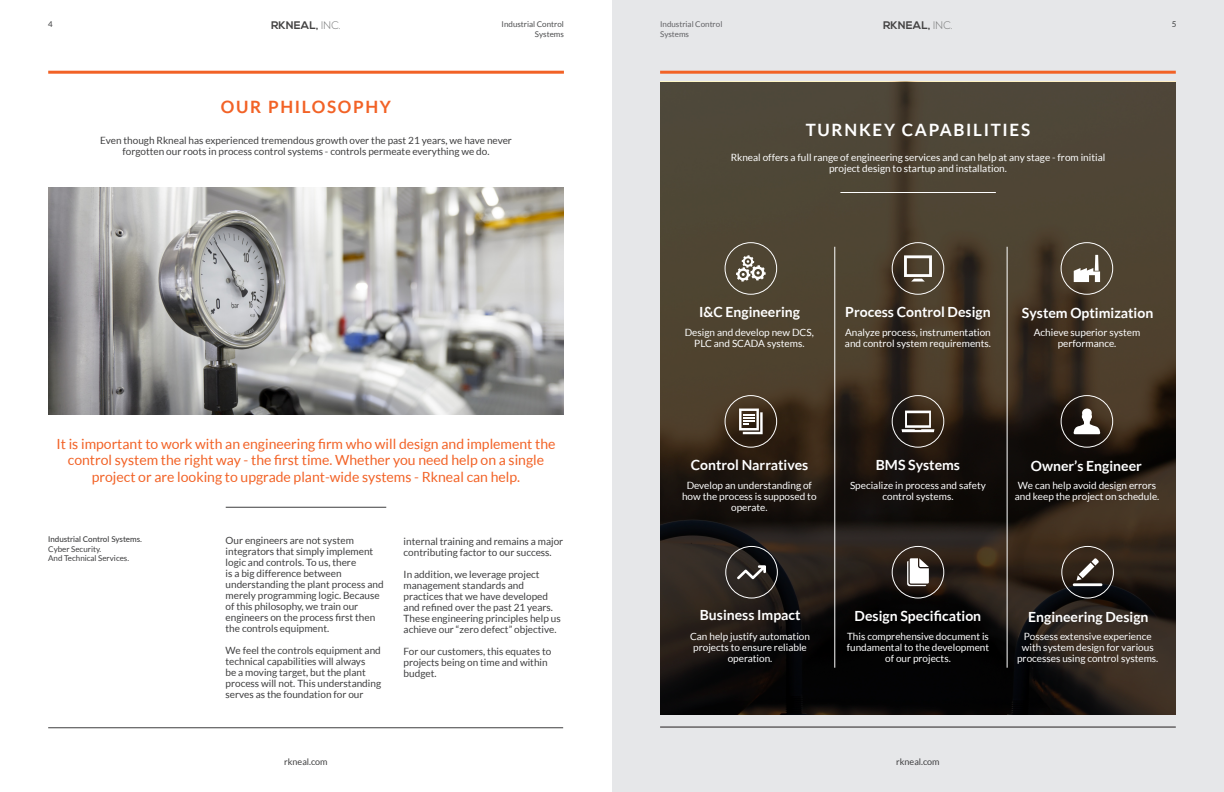
<style>
.page{position:relative;width:1224px;height:792px;background:#fff}
.page>*{position:absolute;margin:0;border:0;box-sizing:border-box;transform-origin:0 0}
.t1{font:700 17px "Lato";letter-spacing:.1em;color:#fff}
.t2{font:700 17px "Lato";letter-spacing:.1em;color:#f26226}
.t3{font:14px/16.8px "Lato";color:#f26226;text-align:center}
.t4{font:700 14px "Lato";color:#fff}
.Estilo_de_párrafo_1{font:700 11px "Nexa";letter-spacing:.01em;color:#444343}
.t5{font:10px/11px "Lato";color:#3e3e3f}
.t6{font:10px/11px "Lato";color:#fff;text-align:center}
.t7{font:9px "Lato";color:#3e3e3f}
.t8{font:8px "Lato";color:#3e3e3f}
.t9{font:500 8px "Lato";color:#3e3e3f}
.t10{font:8px "Lato";color:#606063}
.t11{font:8px/9.6px "Lato";color:#4b4c4d;text-align:right}
.t12{font:500 8px "Lato";color:#4b4c4d}
.s1{font-weight:300;color:#7b7c7c}
</style>
<div class="page">
<div style="left:612px;top:0;width:612px;height:792px;background:#e6e7e9"></div>
<svg style="left:660px;top:82px;width:516px;height:633px;background:#362d22"></svg>
<svg style="left:737px;top:565px;width:29px;height:14px"></svg>
<svg style="left:907px;top:558px;width:22px;height:28px"></svg>
<hr style="left:660px;top:71px;width:516px;height:3px;background:#f26226">
<hr style="left:660px;top:727px;width:516px;height:1px;background:#231f20">
<hr style="left:840px;top:192px;width:156px;height:1px;background:#fff">
<hr style="left:1007px;top:247px;width:1px;height:421px;background:#fff">
<hr style="left:835px;top:247px;width:1px;height:421px;background:#fff">
<svg style="left:904px;top:255px;width:28px;height:27px"></svg>
<svg style="left:902px;top:411px;width:32px;height:21px"></svg>
<img style="left:48px;top:187px;width:515px;height:228px">
<hr style="left:48px;top:728px;width:515px;height:1px;background:#3e3e3f">
<hr style="left:226px;top:507px;width:160px;height:1px;background:#3e3e3f">
<hr style="left:48px;top:71px;width:516px;height:3px;background:#f26226">
<svg style="left:736px;top:255px;width:30px;height:27px"></svg>
<div style="left:1061px;top:546px;width:53px;height:53px;border:1px solid #fff;border-radius:50%"></div>
<div style="left:892px;top:546px;width:52px;height:53px;border:1px solid #fff;border-radius:50%"></div>
<div style="left:725px;top:546px;width:53px;height:53px;border:1px solid #fff;border-radius:50%"></div>
<div style="left:1061px;top:395px;width:52px;height:53px;border:1px solid #fff;border-radius:50%"></div>
<div style="left:892px;top:395px;width:52px;height:53px;border:1px solid #fff;border-radius:50%"></div>
<div style="left:725px;top:395px;width:52px;height:53px;border:1px solid #fff;border-radius:50%"></div>
<div style="left:1061px;top:242px;width:52px;height:53px;border:1px solid #fff;border-radius:50%"></div>
<div style="left:892px;top:242px;width:52px;height:53px;border:1px solid #fff;border-radius:50%"></div>
<div style="left:725px;top:242px;width:52px;height:53px;border:1px solid #fff;border-radius:50%"></div>
<svg style="left:739px;top:409px;width:24px;height:25px"></svg>
<svg style="left:1074px;top:255px;width:26px;height:27px"></svg>
<svg style="left:1074px;top:409px;width:26px;height:25px"></svg>
<svg style="left:1073px;top:558px;width:29px;height:28px"></svg>
<p class="t12" style="left:48px;top:19px;width:6px">4</p>
<p class="Estilo_de_párrafo_1" style="left:271px;top:19px;width:71px">RKNEAL, <span class="s1">INC.</span></p>
<p class="t2" style="left:221px;top:98px;width:172px">OUR PHILOSOPHY</p>
<p class="t11" style="left:502px;top:20px;width:64px">Industrial Control<br>Systems</p>
<p class="t5" style="left:100px;top:135px;width:413px;text-align:center">Even though Rkneal has experienced tremendous growth over the past 21 years, we have never forgotten our roots in process control systems - controls permeate everything we do.</p>
<p class="t3" style="left:57px;top:435px;width:500px">It is important to work with an engineering firm who will design and implement the control system the right way - the first time. Whether you need help on a single project or are looking to upgrade plant-wide systems - Rkneal can help.</p>
<p class="t9" style="left:48px;top:534px;width:95px">Industrial Control Systems.</p>
<p class="t8" style="left:48px;top:544px;width:55px">Cyber Security.</p>
<p class="t8" style="left:48px;top:554px;width:82px">And Technical Services.</p>
<p class="t5" style="left:226px;top:535px;width:160px">Our engineers are not system integrators that simply implement logic and controls. To us, there<br>is a big difference between understanding the plant process and merely programming logic. Because of this philosophy, we train our engineers on the process first then the controls equipment.</p>
<p class="t5" style="left:226px;top:645px;width:157px">We feel the controls equipment and technical capabilities will always<br>be a moving target, but the plant process will not. This understanding serves as the foundation for our</p>
<p class="t5" style="left:404px;top:535px;width:161px">internal training and remains a major contributing factor to our success.</p>
<p class="t5" style="left:404px;top:568px;width:159px">In addition, we leverage project management standards and practices that we have developed and refined over the past 21 years.<br>These engineering principles help us achieve our “zero defect” objective.</p>
<p class="t5" style="left:404px;top:645px;width:149px">For our customers, this equates to projects being on time and within budget.</p>
<p class="Estilo_de_párrafo_1" style="left:883px;top:19px;width:71px">RKNEAL, <span class="s1">INC.</span></p>
<p class="t10" style="left:660px;top:20px;width:64px">Industrial Control</p>
<p class="t12" style="left:1172px;top:19px;width:6px">5</p>
<p class="t10" style="left:660px;top:30px;width:31px">Systems</p>
<p class="t1" style="left:806px;top:120px;width:226px">TURNKEY CAPABILITIES</p>
<p class="t6" style="left:731px;top:151px;width:376px">Rkneal offers a full range of engineering services and can help at any stage - from initial project design to startup and installation.</p>
<p class="t4" style="left:699px;top:304px;width:103px">I&amp;C Engineering</p>
<p class="t4" style="left:845px;top:304px;width:147px">Process Control Design</p>
<p class="t4" style="left:1022px;top:305px;width:133px">System Optimization</p>
<p class="t6" style="left:685px;top:327px;width:131px">Design and develop new DCS,<br>PLC and SCADA systems.</p>
<p class="t6" style="left:845px;top:327px;width:148px;text-align:left">Analyze process, instrumentation and control system requirements.</p>
<p class="t6" style="left:1034px;top:327px;width:108px">Achieve superior system performance.</p>
<p class="t4" style="left:691px;top:456px;width:119px">Control Narratives</p>
<p class="t4" style="left:876px;top:457px;width:86px">BMS Systems</p>
<p class="t4" style="left:1031px;top:458px;width:112px">Owner’s Engineer</p>
<p class="t6" style="left:682px;top:480px;width:136px">Develop an understanding of how the process is supposed to operate.</p>
<p class="t6" style="left:850px;top:480px;width:137px">Specialize in process and safety control systems.</p>
<p class="t6" style="left:1015px;top:480px;width:146px">We can help avoid design errors and keep the project on schedule.</p>
<p class="t4" style="left:700px;top:607px;width:102px">Business Impact</p>
<p class="t4" style="left:855px;top:608px;width:128px">Design Specification</p>
<p class="t4" style="left:1028px;top:609px;width:122px">Engineering Design</p>
<p class="t6" style="left:690px;top:630px;width:121px">Can help justify automation projects to ensure reliable operation.</p>
<p class="t6" style="left:847px;top:630px;width:144px">This comprehensive document is fundamental to the development of our projects.</p>
<p class="t6" style="left:1017px;top:630px;width:143px">Possess extensive experience with system design for various processes using control systems.</p>
<p class="t7" style="left:284px;top:757px;width:45px">rkneal.com</p>
<p class="t7" style="left:896px;top:757px;width:45px">rkneal.com</p>
</div>
